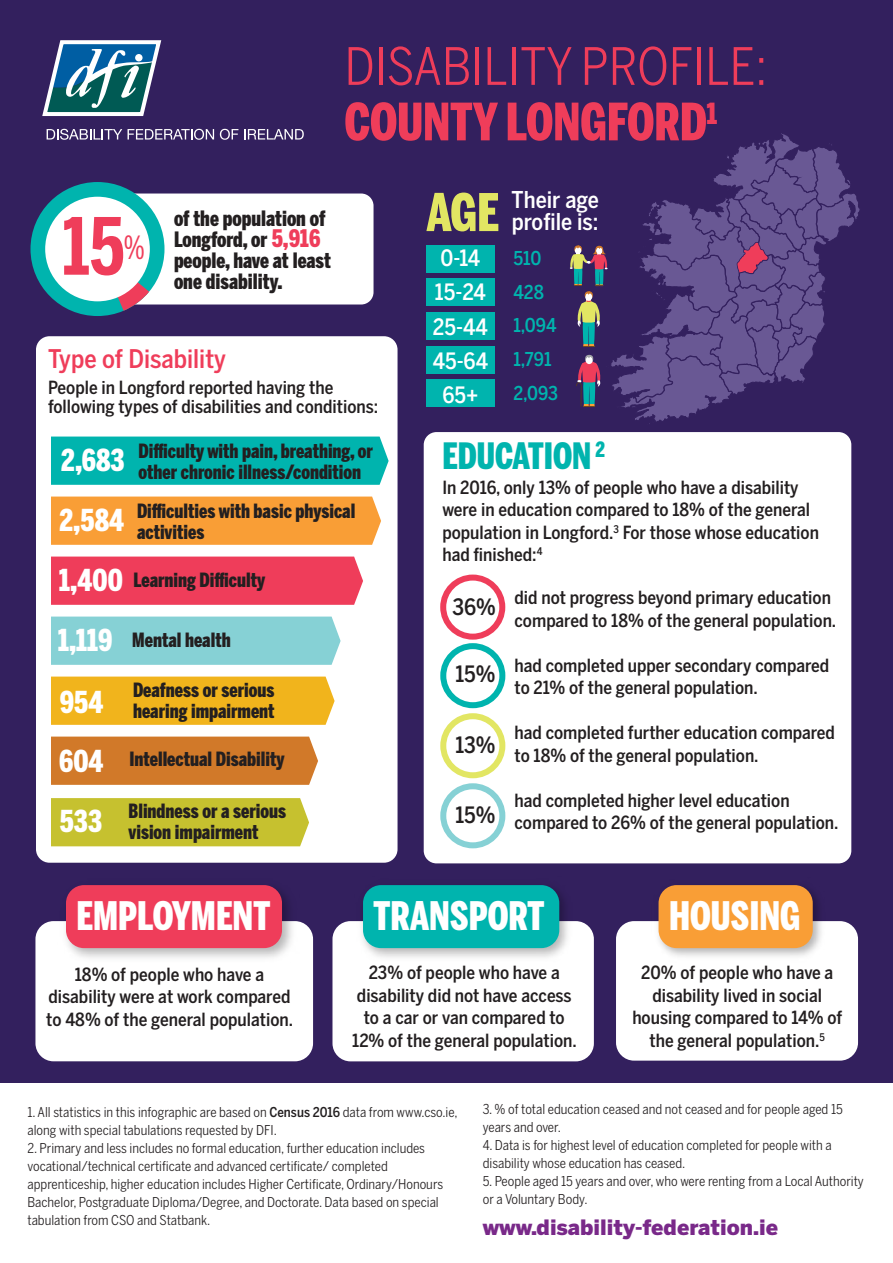
<style>
.page{position:relative;width:893px;height:1263px;background:#fff}
.page>*{position:absolute;margin:0;border:0;box-sizing:border-box;transform-origin:0 0}
.t1{font:700 78px "Benton Sans Comp";color:#ef3d5a}
.t2{font:900 51.45px "Benton Sans Comp";color:#e2e663}
.t3{font:51px "Benton Sans Cond";color:#ef3d5a}
.t4{font:900 51px "Benton Sans Comp";color:#ef3d5a}
.t5{font:900 39px "Benton Sans Comp";color:#fff}
.t6{font:900 36px "Benton Sans Comp";color:#00b4ae}
.t7{font:31.8px "Benton Sans Comp";color:#ef3d5a}
.t8{font:900 30px/59.6px "Benton Sans Comp";color:#fff}
.t9{font:500 25.5px "Benton Sans Cond";color:#ef3d5a}
.t10{font:500 22.95px/21.6px "Benton Sans Cond";color:#fff}
.t11{font:500 22.35px/34.3px "Benton Sans Cond";color:#fff;text-align:center}
.t12{font:500 22.35px "Benton Sans Cond";color:#231f20}
.t13{font:900 21px/21px "Benton Sans Comp";color:#231f20}
.t14{font:900 21px "Benton Sans";color:#792989}
.t15{font:900 19.5px/21px "Benton Sans Comp";color:#231f20}
.t16{font:500 18.9px/33.9px "Benton Sans Cond";color:#00b4ae}
.t17{font:500 18px/22.5px "Benton Sans Cond";color:#231f20}
.t18{font:13.5px/18px "Benton Sans Cond";color:#231f20}
.s1{font-size:24px;color:#ef3d5a}
.s2{font-size:30px;color:#fff}
.s3{font-weight:500}
</style>
<div class="page">
<div style="left:0;top:0;width:893px;height:1082px;background:#33205e"></div>
<div style="left:105px;top:194px;width:269px;height:110px;background:#fff;border-radius:12px"></div>
<div style="left:31px;top:182px;width:133px;height:134px;background:#00b4ae;border-radius:50%"></div>
<svg style="left:97px;top:261px;width:52px;height:50px"></svg>
<div style="left:45px;top:197px;width:105px;height:104px;background:#fff;border-radius:50%"></div>
<svg style="left:570px;top:133px;width:290px;height:291px"></svg>
<div style="left:426px;top:245px;width:69px;height:28px;background:#00b4ae"></div>
<div style="left:426px;top:279px;width:69px;height:27px;background:#00b4ae"></div>
<div style="left:426px;top:312px;width:69px;height:28px;background:#00b4ae"></div>
<div style="left:426px;top:346px;width:69px;height:27px;background:#00b4ae"></div>
<div style="left:426px;top:379px;width:69px;height:28px;background:#00b4ae"></div>
<div style="left:36px;top:336px;width:362px;height:527px;background:#fff;border-radius:13px"></div>
<div style="left:51px;top:437px;width:338px;height:48px;background:#00b4ae"></div>
<div style="left:51px;top:497px;width:330px;height:48px;background:#f99e36"></div>
<div style="left:51px;top:557px;width:312px;height:48px;background:#ef3d5a"></div>
<div style="left:51px;top:617px;width:290px;height:48px;background:#86d1d5"></div>
<div style="left:51px;top:677px;width:284px;height:48px;background:#f1b41c"></div>
<div style="left:51px;top:737px;width:267px;height:48px;background:#d17929"></div>
<div style="left:51px;top:798px;width:258px;height:48px;background:#c6c12f"></div>
<div style="left:424px;top:432px;width:427px;height:431px;background:#fff;border-radius:13px"></div>
<div style="left:440px;top:575px;width:65px;height:65px;border:6px solid #ef3d5a;border-radius:50%"></div>
<div style="left:440px;top:643px;width:65px;height:65px;border:6px solid #00b4ae;border-radius:50%"></div>
<div style="left:440px;top:713px;width:65px;height:65px;border:6px solid #e2e663;border-radius:50%"></div>
<div style="left:440px;top:783px;width:65px;height:65px;border:6px solid #86d1d5;border-radius:50%"></div>
<div style="left:35px;top:921px;width:278px;height:140px;background:#fff;border-radius:18px"></div>
<img style="left:57px;top:885px;width:242px;height:73px">
<div style="left:66px;top:885px;width:216px;height:63px;background:#ef3d5a;border-radius:18px"></div>
<div style="left:332px;top:921px;width:262px;height:140px;background:#fff;border-radius:18px"></div>
<img style="left:355px;top:885px;width:221px;height:73px">
<div style="left:363px;top:885px;width:196px;height:63px;background:#00b4ae;border-radius:18px"></div>
<div style="left:616px;top:921px;width:242px;height:140px;background:#fff;border-radius:18px"></div>
<img style="left:651px;top:885px;width:176px;height:72px">
<div style="left:659px;top:885px;width:154px;height:63px;background:#f99e36;border-radius:18px"></div>
<svg style="left:42px;top:40px;width:120px;height:76px"></svg>
<svg style="left:47px;top:129px;width:75px;height:11px"></svg>
<svg style="left:128px;top:129px;width:86px;height:11px"></svg>
<svg style="left:220px;top:129px;width:18px;height:11px"></svg>
<svg style="left:244px;top:129px;width:60px;height:11px"></svg>
<h3 class="t3" style="left:344px;top:37px;width:424px">DISABILITY PROFILE:</h3>
<h3 class="t4" style="left:344px;top:92px;width:374px">COUNTY LONGFORD<sup>1</sup></h3>
<h1 class="t1" style="left:62px;top:201px;width:64px">15</h1>
<p class="t13" style="left:174px;top:207px;width:158px">of the population of<br>Longford, or <span class="s1">5,916 </span>people, have at least one disability.</p>
<h3 class="t7" style="left:124px;top:229px;width:23px">%</h3>
<h3 class="t9" style="left:48px;top:344px;width:179px">Type of Disability</h3>
<p class="t17" style="left:48px;top:377px;width:332px;line-height:19.5px">People in Longford reported having the following types of disabilities and conditions:</p>
<p class="t15" style="left:139px;top:441px;width:236px;text-indent:-77px"><span class="s2">2,683</span> Difficulty with pain, breathing, or other chronic illness/condition</p>
<h3 class="t8" style="left:59px;top:490px;width:67px;line-height:60px">2,584<br>1,400</h3>
<p class="t15" style="left:137px;top:501px;width:220px">Difficulties with basic physical activities</p>
<p class="t15" style="left:134px;top:569px;width:133px">Learning Difficulty</p>
<p class="t15" style="left:58px;top:630px;width:174px"><span class="s2">1,119</span> Mental health</p>
<h3 class="t8" style="left:59px;top:672px;width:46px;text-align:justify">954<br>604<br>533</h3>
<p class="t15" style="left:133px;top:680px;width:143px">Deafness or serious hearing impairment</p>
<p class="t15" style="left:130px;top:748px;width:157px">Intellectual Disability</p>
<p class="t15" style="left:129px;top:800px;width:159px">Blindness or a serious vision impairment</p>
<h2 class="t2" style="left:426px;top:182px;width:74px">AGE</h2>
<p class="t10" style="left:512px;top:189px;width:89px">Their age profile is:</p>
<p class="t16" style="left:513px;top:241px;width:46px">510<br>428<br>1,094<br>1,791<br>2,093</p>
<p class="t11" style="left:433px;top:240px;width:57px">0-14<br>15-24<br>25-44<br>45-64<br>65+</p>
<h3 class="t6" style="left:442px;top:435px;width:164px">EDUCATION <sup>2</sup></h3>
<p class="t17" style="left:442px;top:476px;width:378px">In 2016, only 13% of people who have a disability were in education compared to 18% of the general population in Longford.<sup>3</sup> For those whose education had finished:<sup>4</sup></p>
<p class="t12" style="left:452px;top:594px;width:45px">36%</p>
<p class="t12" style="left:455px;top:661px;width:42px">15%</p>
<p class="t12" style="left:455px;top:731px;width:42px">13%</p>
<p class="t12" style="left:455px;top:801px;width:42px">15%</p>
<p class="t17" style="left:514px;top:586px;width:323px">did not progress beyond primary education compared to 18% of the general population.</p>
<p class="t17" style="left:514px;top:654px;width:316px">had completed upper secondary compared to 21% of the general population.</p>
<p class="t17" style="left:514px;top:721px;width:322px">had completed further education compared to 18% of the general population.</p>
<p class="t17" style="left:514px;top:789px;width:325px">had completed higher level education compared to 26% of the general population.</p>
<h3 class="t5" style="left:76px;top:893px;width:195px">EMPLOYMENT</h3>
<p class="t17" style="left:46px;top:963px;width:248px;text-align:center">18% of people who have a disability were at work compared to 48% of the general population.</p>
<h3 class="t5" style="left:374px;top:893px;width:172px">TRANSPORT</h3>
<p class="t17" style="left:352px;top:961px;width:226px;text-align:center">23% of people who have a disability did not have access to a car or van compared to<br>12% of the general population.</p>
<h3 class="t5" style="left:669px;top:893px;width:133px">HOUSING</h3>
<p class="t17" style="left:632px;top:961px;width:211px;text-align:center">20% of people who have a disability lived in social housing compared to 14% of the general population.<sup>5</sup></p>
<p class="t18" style="left:28px;top:1103px;width:431px">1. All statistics in this infographic are based on <span class="s3">Census 2016</span> data from www.cso.ie, along with special tabulations requested by DFI.</p>
<p class="t18" style="left:28px;top:1139px;width:417px">2. Primary and less includes no formal education, further education includes vocational/technical certificate and advanced certificate/ completed apprenticeship, higher education includes Higher Certificate, Ordinary/Honours Bachelor, Postgraduate Diploma/Degree, and Doctorate. Data based on special tabulation from CSO and Statbank.</p>
<p class="t18" style="left:483px;top:1100px;width:361px">3. % of total education ceased and not ceased and for people aged 15 years and over.</p>
<p class="t18" style="left:483px;top:1136px;width:350px">4. Data is for highest level of education completed for people with a disability whose education has ceased.</p>
<p class="t18" style="left:483px;top:1172px;width:383px">5. People aged 15 years and over, who were renting from a Local Authority or a Voluntary Body.</p>
<p class="t14" style="left:483px;top:1215px;width:297px">www.disability-federation.ie</p>
</div>
